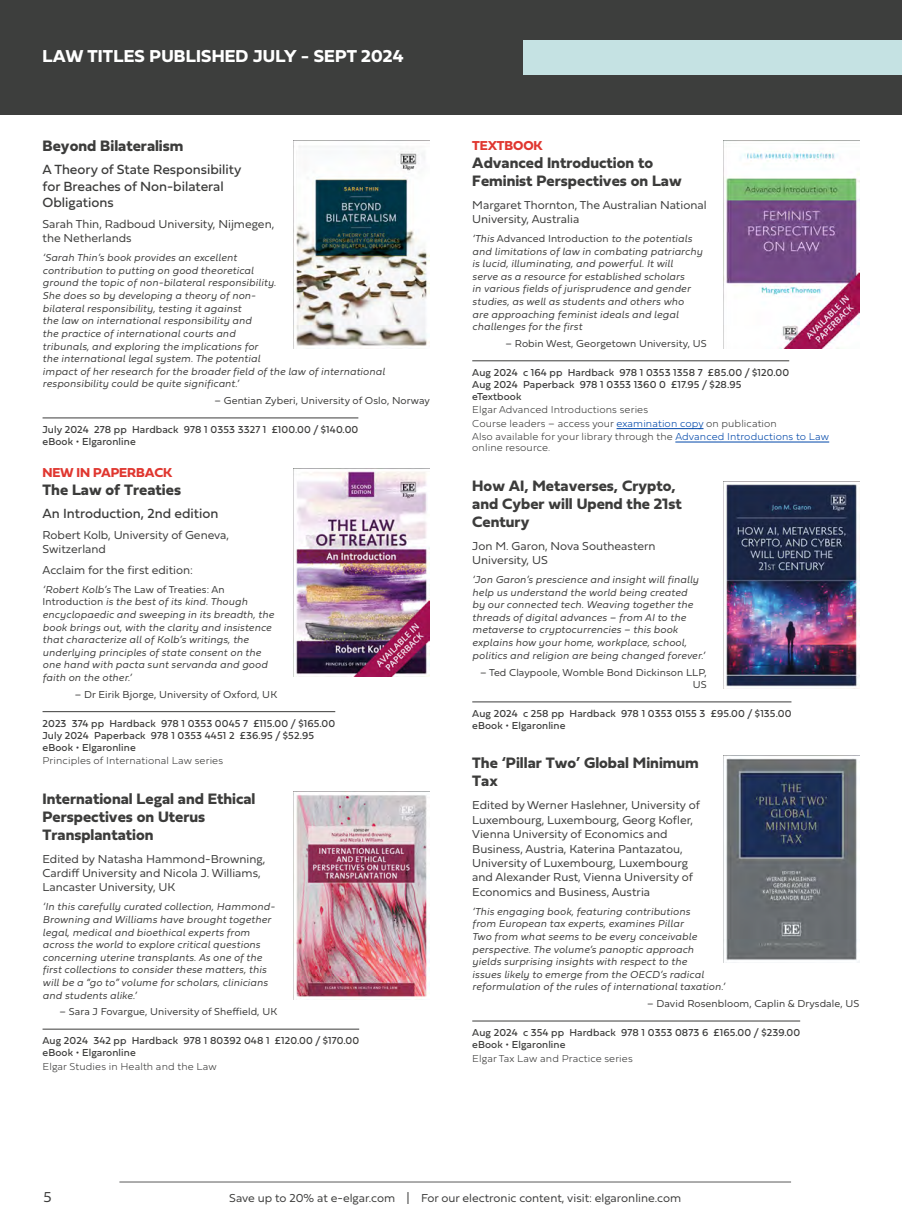
<style>
.page{position:relative;width:902px;height:1225px;background:#fff}
.page>*{position:absolute;margin:0;border:0;box-sizing:border-box;transform-origin:0 0}
.t1{font:700 18px "Fieldwork Hum";letter-spacing:.01em;color:#fff}
.t2{font:700 15.75px/18px "Fieldwork Hum";color:#3c3c3b}
.t3{font:15px "Fieldwork Hum Light";color:#3c3c3b}
.t4{font:13.8px/16.5px "Fieldwork Hum";color:#3c3c3b}
.t5{font:700 13.5px "Fieldwork Hum";letter-spacing:-.01em;color:#e03730}
.t6{font:12px/14.4px "Fieldwork Hum Light";color:#3c3c3b}
.t7{font:italic 300 10.5px/12.6px "Fieldwork";letter-spacing:.01em;color:#3c3c3b}
.t8{font:10.5px/12px "Fieldwork Hum";letter-spacing:.01em;color:#3c3c3b}
.t9{font:10.5px/12.6px "Fieldwork Hum Light";letter-spacing:.01em;color:#3c3c3b;text-align:right}
.t10{font:100 10.5px/13.4px "Fieldwork Hum";letter-spacing:.01em;color:#3c3c3b}
.s1{font-family:"Fieldwork";font-weight:300;font-style:italic}
.s2{font-family:"Fieldwork Hum Light";font-weight:400;font-style:normal}
.s3{color:#0047a9}
.s4{font-size:18px}
</style>
<div class="page">
<hr style="left:119px;top:1181px;width:672px;height:1px;background:#3c3c3b">
<div style="left:0;top:0;width:901px;height:115px;background:#3d3e3d"></div>
<div style="left:523px;top:40px;width:378px;height:34px;background:#c5e2e3"></div>
<hr style="left:472px;top:360px;width:317px;height:1px;background:#3c3c3b">
<hr style="left:616px;top:428px;width:87px;height:1px;background:#0047a9">
<hr style="left:675px;top:441px;width:154px;height:1px;background:#0047a9">
<hr style="left:472px;top:701px;width:319px;height:1px;background:#3c3c3b">
<hr style="left:472px;top:1020px;width:328px;height:1px;background:#3c3c3b">
<hr style="left:43px;top:417px;width:315px;height:1px;background:#3c3c3b">
<hr style="left:43px;top:711px;width:292px;height:1px;background:#3c3c3b">
<hr style="left:43px;top:1028px;width:316px;height:1px;background:#3c3c3b">
<img style="left:295px;top:146px;width:134px;height:200px">
<img style="left:296px;top:471px;width:133px;height:205px">
<img style="left:294px;top:791px;width:135px;height:207px">
<img style="left:723px;top:141px;width:136px;height:207px">
<img style="left:723px;top:481px;width:136px;height:207px">
<img style="left:723px;top:755px;width:136px;height:207px">
<h1 class="t1" style="left:43px;top:42px;width:362px">LAW TITLES PUBLISHED JULY - SEPT 2024</h1>
<h2 class="t2" style="left:43px;top:136px;width:142px">Beyond Bilateralism</h2>
<h3 class="t4" style="left:43px;top:161px;width:200px">A Theory of State Responsibility for Breaches of Non-bilateral<br>Obligations</h3>
<p class="t6" style="left:43px;top:216px;width:233px">Sarah Thin, Radboud University, Nijmegen, the Netherlands</p>
<p class="t7" style="left:43px;top:251px;width:344px">‘Sarah Thin’s book provides an excellent<br>contribution to putting on good theoretical<br>ground the topic of non-bilateral responsibility.<br>She does so by developing a theory of non-<br>bilateral responsibility, testing it against<br>the law on international responsibility and<br>the practice of international courts and<br>tribunals, and exploring the implications for<br>the international legal system. The potential<br>impact of her research for the broader field of the law of international responsibility could be quite significant.’</p>
<p class="t9" style="left:214px;top:394px;width:217px">– Gentian Zyberi, University of Oslo, Norway</p>
<p class="t8" style="left:43px;top:423px;width:317px">July 2024 278 pp Hardback 978 1 0353 3327 1 £100.00 / $140.00 eBook • Elgaronline</p>
<p class="t5" style="left:43px;top:462px;width:131px">NEW IN PAPERBACK</p>
<h2 class="t2" style="left:43px;top:480px;width:140px">The Law of Treaties</h2>
<h3 class="t4" style="left:43px;top:504px;width:177px">An Introduction, 2nd edition</h3>
<p class="t6" style="left:43px;top:527px;width:188px">Robert Kolb, University of Geneva,<br>Switzerland</p>
<p class="t6" style="left:43px;top:562px;width:152px">Acclaim for the first edition:</p>
<p class="t9" style="left:43px;top:582px;width:184px"><span class="s1">‘Robert Kolb’s</span> The Law of Treaties: An</p>
<p class="t7" style="left:43px;top:595px;width:233px"><span class="s2">Introduction</span> is the best of its kind. Though encyclopaedic and sweeping in its breadth, the book brings out, with the clarity and insistence that characterize all of Kolb’s writings, the underlying principles of state consent on the one hand with pacta sunt servanda and good faith on the other.’</p>
<p class="t9" style="left:75px;top:687px;width:204px">– Dr Eirik Bjorge, University of Oxford, UK</p>
<p class="t8" style="left:43px;top:717px;width:294px">2023 374 pp Hardback 978 1 0353 0045 7 £115.00 / $165.00<br>July 2024 Paperback 978 1 0353 4451 2 £36.95 / $52.95 eBook • Elgaronline</p>
<p class="t10" style="left:43px;top:753px;width:182px">Principles of International Law series</p>
<h2 class="t2" style="left:43px;top:788px;width:214px">International Legal and Ethical<br>Perspectives on Uterus<br>Transplantation</h2>
<p class="t6" style="left:43px;top:850px;width:224px">Edited by Natasha Hammond-Browning,<br>Cardiff University and Nicola J. Williams,<br>Lancaster University, UK</p>
<p class="t7" style="left:43px;top:900px;width:234px">‘In this carefully curated collection, Hammond-Browning and Williams have brought together legal, medical and bioethical experts from across the world to explore critical questions concerning uterine transplants. As one of the first collections to consider these matters, this will be a “go to” volume for scholars, clinicians and students alike.’</p>
<p class="t9" style="left:60px;top:1005px;width:219px">– Sara J Fovargue, University of Sheffield, UK</p>
<p class="t8" style="left:43px;top:1034px;width:318px">Aug 2024 342 pp Hardback 978 1 80392 048 1 £120.00 / $170.00 eBook • Elgaronline</p>
<p class="t10" style="left:43px;top:1059px;width:176px">Elgar Studies in Health and the Law</p>
<p class="t5" style="left:472px;top:134px;width:72px">TEXTBOOK</p>
<h2 class="t2" style="left:472px;top:153px;width:211px">Advanced Introduction to<br>Feminist Perspectives on Law</h2>
<p class="t6" style="left:472px;top:197px;width:236px">Margaret Thornton, The Australian National<br>University, Australia</p>
<p class="t7" style="left:472px;top:232px;width:232px">‘This <span class="s2">Advanced Introduction</span> to the potentials and limitations of law in combating patriarchy is lucid, illuminating, and powerful. It will<br>serve as a resource for established scholars<br>in various fields of jurisprudence and gender studies, as well as students and others who are approaching feminist ideals and legal challenges for the first</p>
<p class="t9" style="left:505px;top:337px;width:202px">– Robin West, Georgetown University, US</p>
<p class="t8" style="left:472px;top:366px;width:318px">Aug 2024 c 164 pp Hardback 978 1 0353 1358 7 £85.00 / $120.00<br>Aug 2024 Paperback 978 1 0353 1360 0 £17.95 / $28.95 eTextbook</p>
<p class="t10" style="left:472px;top:403px;width:358px">Elgar Advanced Introductions series<br>Course leaders – access your <span class="s3">examination copy</span> on publication<br>Also available for your library through the <span class="s3">Advanced Introductions to Law</span></p>
<p class="t10" style="left:472px;top:441px;width:80px">online resource.</p>
<h2 class="t2" style="left:472px;top:476px;width:211px">How AI, Metaverses, Crypto, and Cyber will Upend the 21st<br>Century</h2>
<p class="t6" style="left:472px;top:538px;width:185px">Jon M. Garon, Nova Southeastern<br>University, US</p>
<p class="t7" style="left:472px;top:573px;width:234px">‘Jon Garon’s prescience and insight will finally help us understand the world being created<br>by our connected tech. Weaving together the threads of digital advances – from AI to the metaverse to cryptocurrencies – this book explains how your home, workplace, school, politics and religion are being changed forever.’</p>
<p class="t9" style="left:480px;top:665px;width:228px">– Ted Claypoole, Womble Bond Dickinson LLP,<br>US</p>
<p class="t8" style="left:472px;top:707px;width:321px">Aug 2024 c 258 pp Hardback 978 1 0353 0155 3 £95.00 / $135.00 eBook • Elgaronline</p>
<h2 class="t2" style="left:472px;top:753px;width:228px">The ‘Pillar Two’ Global Minimum<br>Tax</h2>
<p class="t6" style="left:472px;top:797px;width:229px">Edited by Werner Haslehner, University of Luxembourg, Luxembourg, Georg Kofler, Vienna University of Economics and Business, Austria, Katerina Pantazatou, University of Luxembourg, Luxembourg and Alexander Rust, Vienna University of Economics and Business, Austria</p>
<p class="t7" style="left:472px;top:904px;width:254px">‘This engaging book, featuring contributions<br>from European tax experts, examines Pillar<br>Two from what seems to be every conceivable perspective. The volume’s panoptic approach yields surprising insights with respect to the<br>issues likely to emerge from the OECD’s radical reformulation of the rules of international taxation.’</p>
<p class="t9" style="left:647px;top:997px;width:214px">– David Rosenbloom, Caplin &amp; Drysdale, US</p>
<p class="t8" style="left:472px;top:1026px;width:329px">Aug 2024 c 354 pp Hardback 978 1 0353 0873 6 £165.00 / $239.00 eBook • Elgaronline</p>
<p class="t10" style="left:472px;top:1051px;width:162px">Elgar Tax Law and Practice series</p>
<h3 class="t3" style="left:44px;top:1184px;width:10px">5</h3>
<p class="t6" style="left:229px;top:1190px;width:453px">Save up to 20% at e-elgar.com <span class="s4">I</span> For our electronic content, visit: elgaronline.com</p>
</div>
